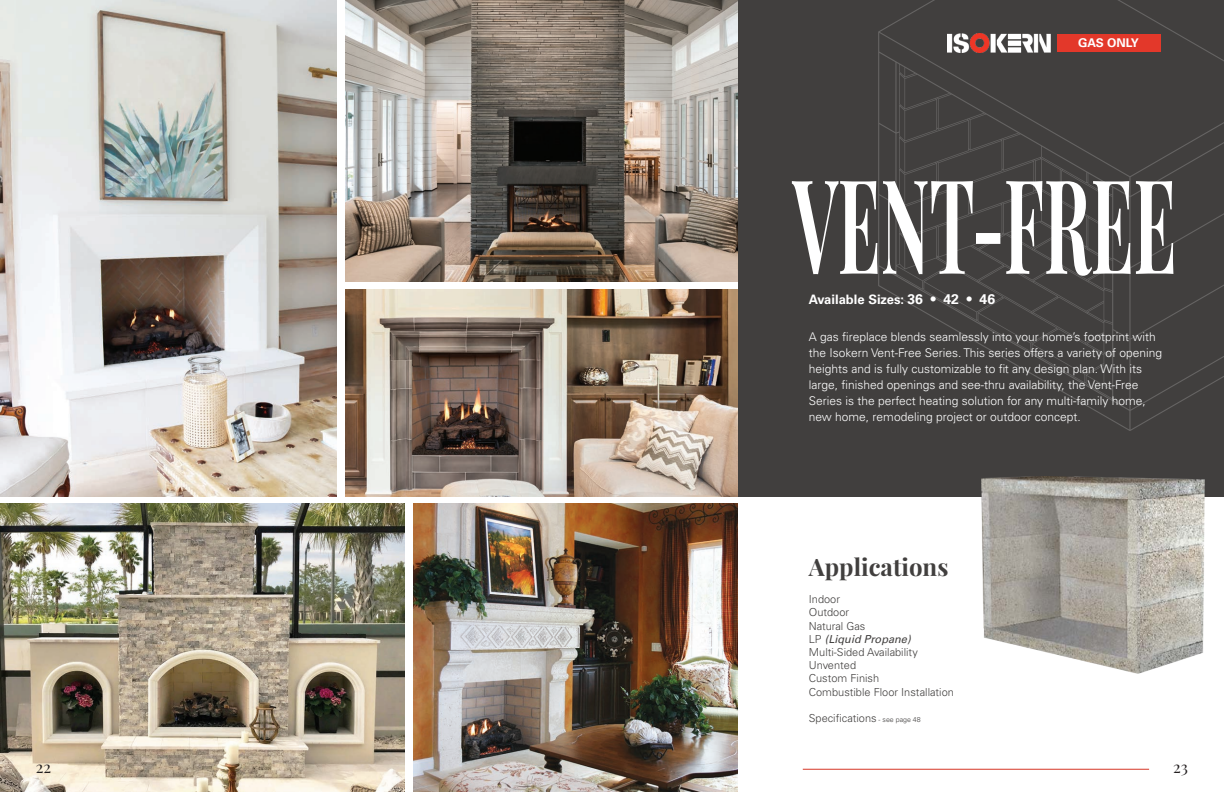
<style>
.page{position:relative;width:1224px;height:792px;background:#fff}
.page>*{position:absolute;margin:0;border:0;box-sizing:border-box;transform-origin:0 0}
.t1{font:700 24px "Playfair Display";color:#413f3e}
.t2{font:16px "Playfair Display";color:#231f20}
.t3{font:700 13px "Univers LT Std";color:#fff}
.No_Hyphen{font:300 12px/16px "Univers LT Std";color:#fff}
.t4{font:700 12px "Univers LT Std";color:#fff}
.t5{font:300 11px "Univers LT Std";color:#413f3e}
.t6{font:italic 11px "Univers LT Std";color:#413f3e}
.s1{font-size:14px}
.s2{font-weight:300;font-style:normal}
.s3{font-size:7px}
</style>
<div class="page">
<img style="left:0;top:503px;width:405px;height:289px">
<div style="left:738px;top:0;width:486px;height:496px;background:#413f3e"></div>
<img style="left:878px;top:0;width:346px;height:431px">
<img style="left:0;top:0;width:337px;height:496px">
<img style="left:346px;top:289px;width:392px;height:207px">
<img style="left:346px;top:0;width:392px;height:281px">
<img style="left:948px;top:34px;width:103px;height:18px">
<div style="left:1057px;top:34px;width:103px;height:17px;background:#e3382a"></div>
<svg style="left:792px;top:181px;width:381px;height:95px"></svg>
<img style="left:981px;top:476px;width:224px;height:197px">
<img style="left:413px;top:503px;width:325px;height:289px">
<hr style="left:803px;top:769px;width:346px;height:1px;background:#d73727">
<p class="t4" style="left:1078px;top:36px;width:62px">GAS ONLY</p>
<p class="t3" style="left:809px;top:292px;width:188px">Available Sizes: <span class="s1">36 • 42 • 46</span></p>
<p class="No_Hyphen" style="left:809px;top:329px;width:355px">A gas fireplace blends seamlessly into your home’s footprint with the Isokern Vent-Free Series. This series offers a variety of opening heights and is fully customizable to fit any design plan. With its large, finished openings and see-thru availability, the Vent-Free Series is the perfect heating solution for any multi-family home, new home, remodeling project or outdoor concept.</p>
<p class="t1" style="left:809px;top:551px;width:141px">Applications</p>
<p class="t5" style="left:809px;top:593px;width:33px">Indoor</p>
<p class="t5" style="left:809px;top:606px;width:42px">Outdoor</p>
<p class="t5" style="left:809px;top:619px;width:58px">Natural Gas</p>
<p class="t6" style="left:809px;top:632px;width:103px"><span class="s2">LP</span> (Liquid Propane)</p>
<p class="t5" style="left:809px;top:645px;width:111px">Multi-Sided Availability</p>
<p class="t5" style="left:809px;top:659px;width:49px">Unvented</p>
<p class="t5" style="left:809px;top:672px;width:72px">Custom Finish</p>
<p class="t5" style="left:809px;top:685px;width:147px">Combustible Floor Installation</p>
<p class="t5" style="left:809px;top:711px;width:113px">Specifications <span class="s3">- see page 48</span></p>
<p class="t2" style="left:36px;top:757px;width:17px">22</p>
<p class="t2" style="left:1173px;top:757px;width:16px">23</p>
</div>
